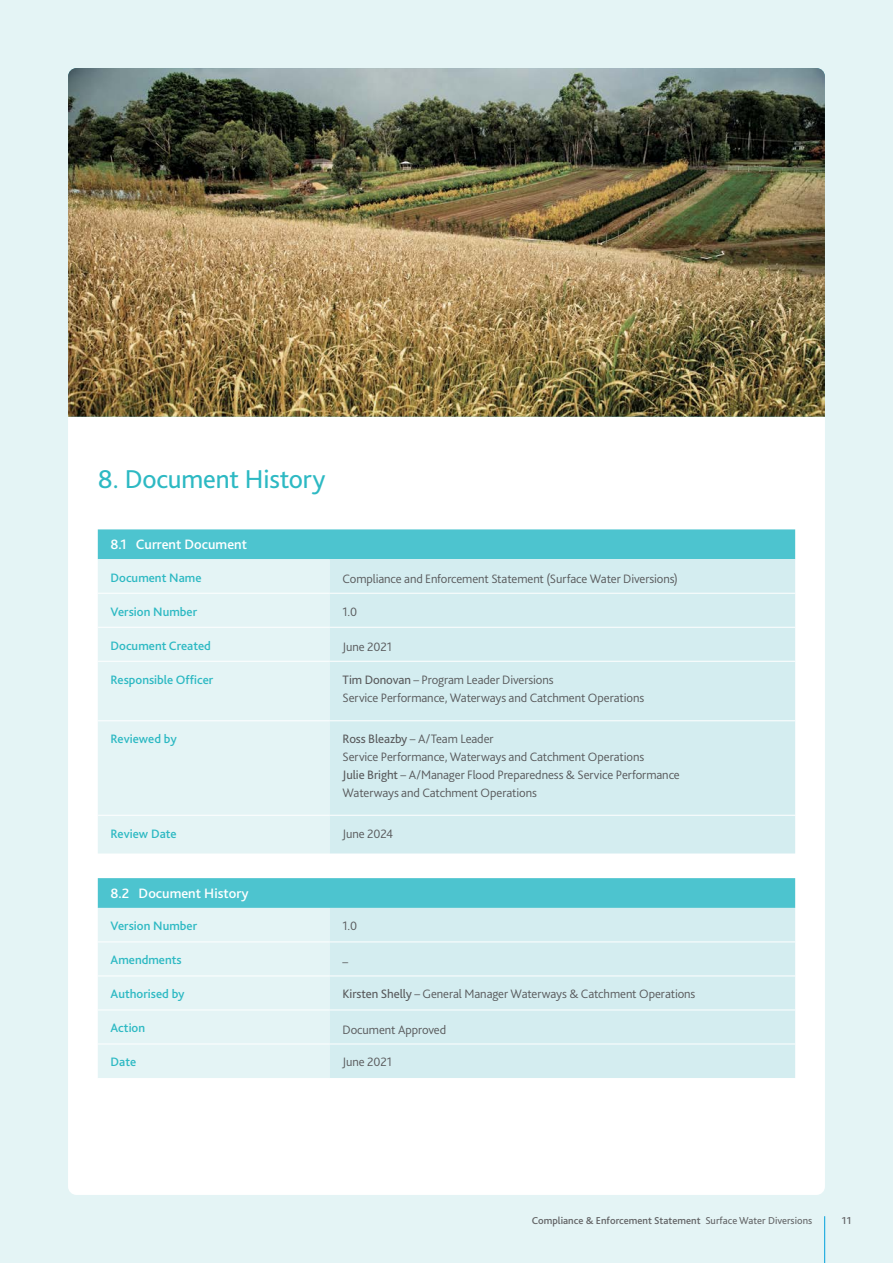
<style>
.page{position:relative;width:893px;height:1263px;background:#e4f4f5}
.page>*{position:absolute;margin:0;border:0;box-sizing:border-box;transform-origin:0 0}
.t1{font:27px "Bliss";letter-spacing:-.005em;color:#2db9c3}
.t2{font:500 14.25px "Bliss";color:#fff}
.t3{font:300 12.75px/18px "Bliss";letter-spacing:-.005em;color:#58595b}
.t4{font:500 12.75px "Bliss";color:#2db9c3}
.t5{font:500 10.5px "Bliss";color:#636466}
.s1{font-weight:400}
</style>
<div class="page">
<div style="left:68px;top:68px;width:757px;height:1127px;background:#fff;border-radius:9px"></div>
<hr style="left:824px;top:1216px;width:1px;height:47px;background:#00a0dc">
<img style="left:68px;top:68px;width:757px;height:349px">
<div style="left:98px;top:529px;width:697px;height:30px;background:#4dc4cf"></div>
<div style="left:98px;top:559px;width:232px;height:294px;background:#e4f4f5"></div>
<div style="left:330px;top:559px;width:465px;height:294px;background:#d4edf0"></div>
<hr style="left:98px;top:593px;width:232px;height:1px;background:#fff">
<hr style="left:330px;top:593px;width:465px;height:1px;background:#fff">
<hr style="left:330px;top:627px;width:465px;height:1px;background:#fff">
<hr style="left:98px;top:627px;width:232px;height:1px;background:#fff">
<hr style="left:98px;top:720px;width:232px;height:1px;background:#fff">
<hr style="left:330px;top:720px;width:465px;height:1px;background:#fff">
<hr style="left:98px;top:661px;width:232px;height:1px;background:#fff">
<hr style="left:330px;top:661px;width:465px;height:1px;background:#fff">
<hr style="left:98px;top:815px;width:232px;height:1px;background:#fff">
<hr style="left:330px;top:815px;width:465px;height:1px;background:#fff">
<svg style="left:98px;top:878px;width:697px;height:200px;background:#afe3e7"></svg>
<div style="left:330px;top:908px;width:465px;height:170px;background:#d4edf0"></div>
<hr style="left:330px;top:941px;width:465px;height:1px;background:#fff">
<hr style="left:98px;top:941px;width:232px;height:1px;background:#fff">
<hr style="left:98px;top:1009px;width:232px;height:1px;background:#fff">
<hr style="left:330px;top:1009px;width:465px;height:1px;background:#fff">
<hr style="left:98px;top:975px;width:232px;height:1px;background:#fff">
<hr style="left:330px;top:975px;width:465px;height:1px;background:#fff">
<hr style="left:98px;top:1043px;width:232px;height:1px;background:#fff">
<hr style="left:330px;top:1043px;width:465px;height:1px;background:#fff">
<h1 class="t1" style="left:98px;top:463px;width:229px">8. Document History</h1>
<p class="t2" style="left:111px;top:535px;width:138px">8.1 Current Document</p>
<p class="t4" style="left:111px;top:569px;width:92px">Document Name</p>
<p class="t3" style="left:342px;top:569px;width:337px">Compliance and Enforcement Statement (Surface Water Diversions)</p>
<p class="t4" style="left:111px;top:603px;width:88px">Version Number</p>
<p class="t3" style="left:342px;top:602px;width:16px">1.0</p>
<p class="t4" style="left:111px;top:637px;width:102px">Document Created</p>
<p class="t3" style="left:342px;top:637px;width:51px">June 2021</p>
<p class="t4" style="left:111px;top:671px;width:104px">Responsible Officer</p>
<p class="t3" style="left:342px;top:670px;width:303px"><span class="s1">Tim Donovan</span> – Program Leader Diversions<br>Service Performance, Waterways and Catchment Operations</p>
<p class="t4" style="left:111px;top:731px;width:68px">Reviewed by</p>
<p class="t3" style="left:342px;top:730px;width:339px"><span class="s1">Ross Bleazby</span> – A/Team Leader<br>Service Performance, Waterways and Catchment Operations<br><span class="s1">Julie Bright</span> – A/Manager Flood Preparedness &amp; Service Performance Waterways and Catchment Operations</p>
<p class="t4" style="left:111px;top:825px;width:68px">Review Date</p>
<p class="t3" style="left:342px;top:824px;width:52px">June 2024</p>
<p class="t2" style="left:111px;top:884px;width:139px">8.2 Document History</p>
<p class="t4" style="left:111px;top:918px;width:88px">Version Number</p>
<p class="t3" style="left:342px;top:917px;width:16px">1.0</p>
<p class="t4" style="left:111px;top:952px;width:73px">Amendments</p>
<p class="t3" style="left:342px;top:952px;width:7px">–</p>
<p class="t4" style="left:111px;top:986px;width:76px">Authorised by</p>
<p class="t3" style="left:342px;top:985px;width:354px"><span class="s1">Kirsten Shelly</span> – General Manager Waterways &amp; Catchment Operations</p>
<p class="t4" style="left:111px;top:1020px;width:36px">Action</p>
<p class="t3" style="left:342px;top:1020px;width:105px">Document Approved</p>
<p class="t4" style="left:111px;top:1054px;width:27px">Date</p>
<p class="t3" style="left:342px;top:1053px;width:51px">June 2021</p>
<p class="t5" style="left:532px;top:1214px;width:282px">Compliance &amp; Enforcement Statement <span class="s1">Surface Water Diversions</span></p>
<p class="t5" style="left:842px;top:1214px;width:11px">11</p>
</div>
